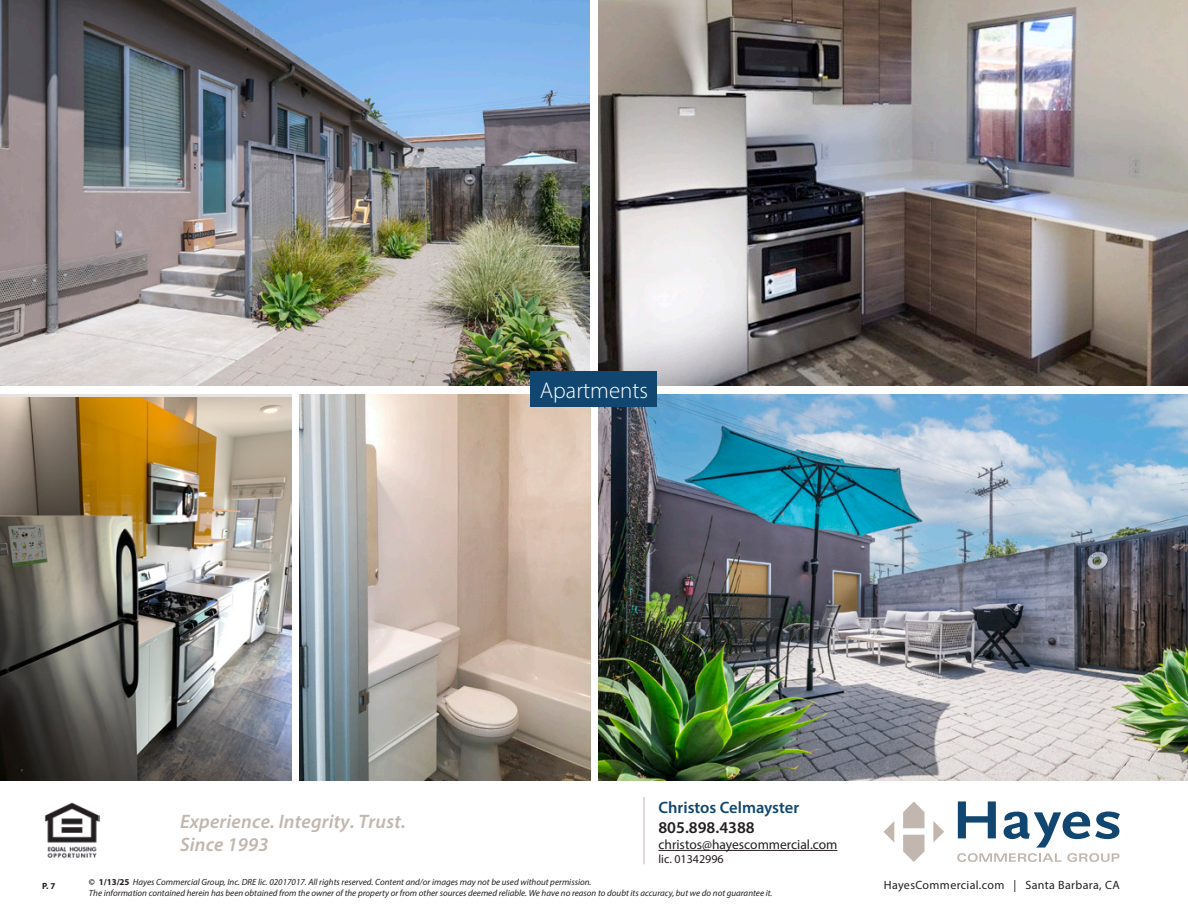
<style>
.page{position:relative;width:1188px;height:918px;background:#fff}
.page>*{position:absolute;margin:0;border:0;box-sizing:border-box;transform-origin:0 0}
.t1{font:300 22.95px "Myriad Pro";color:#fff}
.t2{font:italic 600 19.5px/23.4px "Myriad Pro";letter-spacing:.01em;color:#c1b7af}
.t3{font:600 16.5px "Myriad Pro";color:#10466f}
.t4{font:600 16.5px "Myriad Pro";color:#231f20}
.t5{font:13.5px "Myriad Pro";color:#231f20}
.t6{font:12px "Myriad Pro";letter-spacing:.03em;color:#231f20}
.t7{font:12px "Myriad Pro";color:#231f20}
.t8{font:italic 9px/10.8px "Myriad Pro";color:#231f20}
.t9{font:700 9px "Myriad Pro";color:#231f20}
.s1{font-weight:700;font-style:normal}
</style>
<div class="page">
<img style="left:0;top:0;width:589px;height:386px">
<img style="left:599px;top:0;width:589px;height:386px">
<img style="left:0;top:398px;width:291px;height:382px">
<img style="left:299px;top:394px;width:291px;height:386px">
<img style="left:599px;top:394px;width:589px;height:386px">
<div style="left:531px;top:371px;width:126px;height:36px;background:#10466f"></div>
<img style="left:44px;top:802px;width:56px;height:56px">
<svg style="left:883px;top:802px;width:61px;height:60px"></svg>
<svg style="left:957px;top:801px;width:163px;height:61px"></svg>
<hr style="left:658px;top:850px;width:179px;height:1px;background:#231f20">
<hr style="left:644px;top:797px;width:1px;height:67px;background:#c1b7af">
<p class="t1" style="left:540px;top:376px;width:110px">Apartments</p>
<h2 class="t2" style="left:180px;top:809px;width:227px">Experience. Integrity. Trust.<br>Since 1993</h2>
<h3 class="t3" style="left:658px;top:797px;width:142px">Christos Celmayster</h3>
<h3 class="t4" style="left:658px;top:817px;width:98px">805.898.4388</h3>
<h3 class="t5" style="left:658px;top:836px;width:180px">christos@hayescommercial.com</h3>
<h3 class="t7" style="left:658px;top:852px;width:67px">lic. 01342996</h3>
<p class="t8" style="left:89px;top:877px;width:685px"><span class="s1">© 1/13/25</span> Hayes Commercial Group, Inc. DRE lic. 02017017. All rights reserved. Content and/or images may not be used without permission.<br>The information contained herein has been obtained from the owner of the property or from other sources deemed reliable. We have no reason to doubt its accuracy, but we do not guarantee it.</p>
<p class="t9" style="left:42px;top:880px;width:15px">P. 7</p>
<h3 class="t6" style="left:884px;top:878px;width:237px">HayesCommercial.com | Santa Barbara, CA</h3>
</div>
